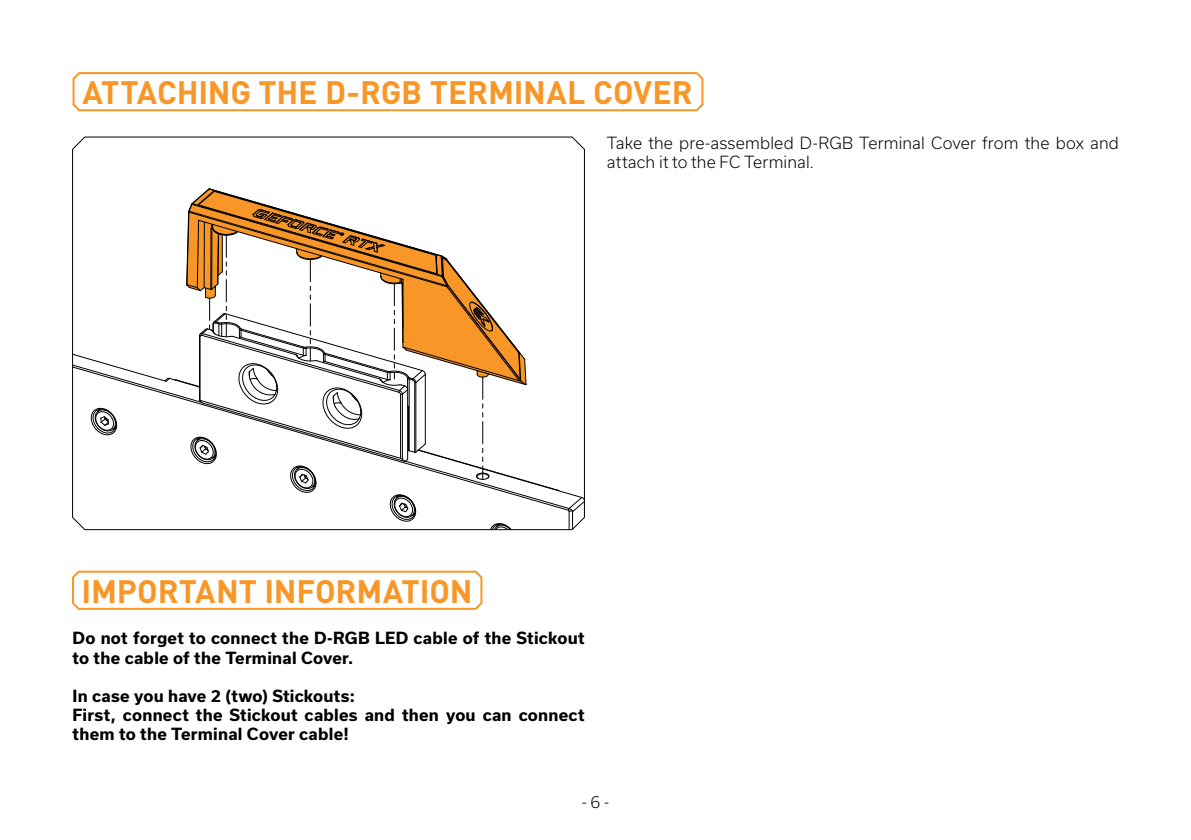
<style>
.page{position:relative;width:1191px;height:840px;background:#fff}
.page>*{position:absolute;margin:0;border:0;box-sizing:border-box;transform-origin:0 0}
.t1{font:700 32px "DIN Pro";letter-spacing:-.005em;color:#f89728}
.t2{font:700 16px/19.2px "Usual";letter-spacing:.015em;color:#000}
.t3{font:300 16px/19.2px "Usual";letter-spacing:.01em;color:#000}
</style>
<div class="page">
<svg style="left:72px;top:570px;width:411px;height:40px"></svg>
<svg style="left:72px;top:136px;width:513px;height:394px"></svg>
<svg style="left:72px;top:72px;width:632px;height:40px"></svg>
<h1 class="t1" style="left:83px;top:70px;width:611px">ATTACHING THE D-RGB TERMINAL COVER</h1>
<p class="t3" style="left:607px;top:133px;width:513px">Take the pre-assembled D-RGB Terminal Cover from the box and attach it to the FC Terminal.</p>
<h1 class="t1" style="left:82px;top:569px;width:392px">IMPORTANT INFORMATION</h1>
<p class="t2" style="left:73px;top:628px;width:513px">Do not forget to connect the D-RGB LED cable of the Stickout to the cable of the Terminal Cover.</p>
<p class="t2" style="left:73px;top:686px;width:513px">In case you have 2 (two) Stickouts:<br>First, connect the Stickout cables and then you can connect them to the Terminal Cover cable!</p>
<p class="t3" style="left:582px;top:792px;width:29px">- 6 -</p>
</div>
